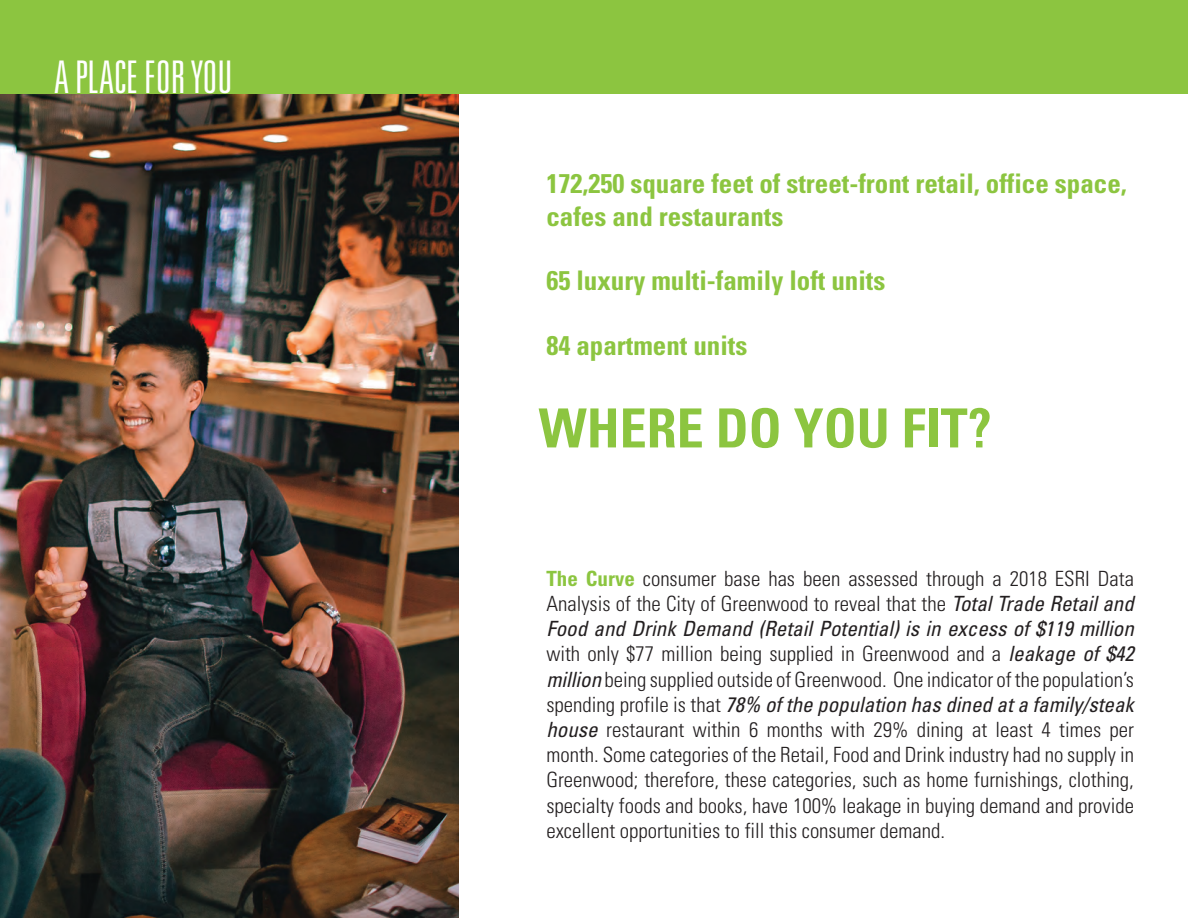
<style>
.page{position:relative;width:1188px;height:918px;background:#fff}
.page>*{position:absolute;margin:0;border:0;box-sizing:border-box;transform-origin:0 0}
.t1{font:700 condensed 54px "Univers";color:#8cc540}
.t2{font:300 ultra-condensed 45px "Univers";color:#fff}
.t3{font:700 condensed 27px/32.4px "Univers";color:#8cc540}
.t4{font:300 condensed 21px/25.2px "Univers";color:#231f20;text-align:justify}
.s1{font-weight:700;color:#8cc540}
.s2{font-weight:400;font-style:italic}
</style>
<div class="page">
<div style="left:0;top:0;width:1188px;height:94px;background:#8cc540"></div>
<img style="left:0;top:94px;width:459px;height:824px">
<h2 class="t2" style="left:54px;top:54px;width:180px">A PLACE FOR YOU</h2>
<p class="t3" style="left:546px;top:167px;width:582px">172,250 square feet of street-front retail, office space, cafes and restaurants</p>
<p class="t3" style="left:546px;top:264px;width:340px">65 luxury multi-family loft units</p>
<p class="t3" style="left:546px;top:329px;width:202px">84 apartment units</p>
<h1 class="t1" style="left:539px;top:395px;width:454px">WHERE DO YOU FIT?</h1>
<p class="t4" style="left:546px;top:566px;width:589px"><span class="s1">The Curve</span> consumer base has been assessed through a 2018 ESRI Data Analysis of the City of Greenwood to reveal that the <span class="s2">Total Trade Retail and Food and Drink Demand (Retail Potential) is in excess of $119 million </span>with only $77 million being supplied in Greenwood and a <span class="s2">leakage of $42 million</span> being supplied outside of Greenwood. One indicator of the population’s spending profile is that <span class="s2">78% of the population has dined at a family/steak house</span> restaurant within 6 months with 29% dining at least 4 times per month. Some categories of the Retail, Food and Drink industry had no supply in Greenwood; therefore, these categories, such as home furnishings, clothing, specialty foods and books, have 100% leakage in buying demand and provide excellent opportunities to fill this consumer demand.</p>
</div>
